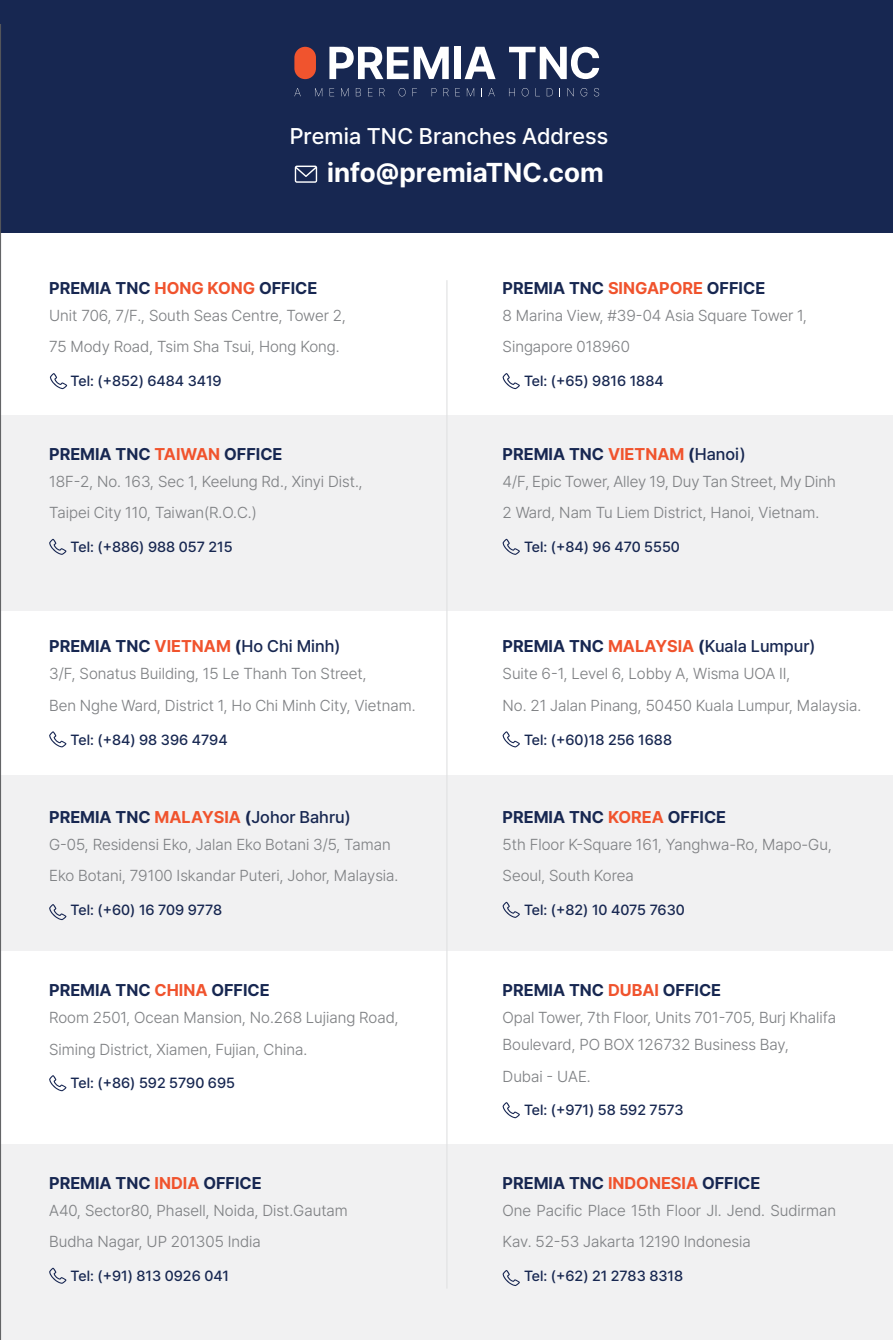
<style>
.page{position:relative;width:893px;height:1340px;background:#fff}
.page>*{position:absolute;margin:0;border:0;box-sizing:border-box;transform-origin:0 0}
.t1{font:700 27px "Pretendard";color:#fff}
.t2{font:500 22.5px "Pretendard";letter-spacing:.01em;color:#fff}
.t3{font:700 16.88px "Pretendard";color:#172751}
.t4{font:500 16.88px "Pretendard";color:#172751}
.t5{font:300 15.75px/31.5px "Pretendard";color:#808285}
.t6{font:500 14.62px "Pretendard";color:#172751}
.s1{color:#f0532d}
.s2{font-weight:500}
.s3{font-weight:700}
.s4{font-weight:700;color:#f0532d}
</style>
<div class="page">
<div style="left:1px;top:0;width:892px;height:232px;background:#172751"></div>
<div style="left:1px;top:416px;width:892px;height:195px;background:#f1f1f2"></div>
<div style="left:1px;top:775px;width:892px;height:175px;background:#f1f1f2"></div>
<div style="left:1px;top:1144px;width:892px;height:195px;background:#f1f1f2"></div>
<hr style="left:0;top:24px;width:1px;height:1315px;background:#58595b">
<hr style="left:446px;top:280px;width:1px;height:1008px;background:#e0e1e2">
<svg style="left:50px;top:373px;width:17px;height:16px"></svg>
<svg style="left:49px;top:538px;width:17px;height:17px"></svg>
<svg style="left:49px;top:731px;width:17px;height:16px"></svg>
<svg style="left:49px;top:904px;width:17px;height:16px"></svg>
<svg style="left:49px;top:1075px;width:17px;height:16px"></svg>
<svg style="left:49px;top:1267px;width:17px;height:16px"></svg>
<svg style="left:503px;top:373px;width:17px;height:16px"></svg>
<svg style="left:503px;top:538px;width:17px;height:17px"></svg>
<svg style="left:503px;top:731px;width:17px;height:16px"></svg>
<svg style="left:503px;top:901px;width:17px;height:16px"></svg>
<svg style="left:503px;top:1102px;width:17px;height:16px"></svg>
<svg style="left:503px;top:1270px;width:17px;height:15px"></svg>
<svg style="left:295px;top:166px;width:22px;height:17px"></svg>
<svg style="left:294px;top:88px;width:7px;height:8px"></svg>
<svg style="left:315px;top:88px;width:7px;height:8px"></svg>
<svg style="left:330px;top:88px;width:4px;height:8px"></svg>
<svg style="left:341px;top:88px;width:7px;height:8px"></svg>
<svg style="left:356px;top:88px;width:5px;height:8px"></svg>
<svg style="left:368px;top:88px;width:5px;height:8px"></svg>
<svg style="left:379px;top:88px;width:6px;height:8px"></svg>
<svg style="left:399px;top:88px;width:6px;height:8px"></svg>
<svg style="left:412px;top:88px;width:5px;height:8px"></svg>
<svg style="left:432px;top:88px;width:5px;height:8px"></svg>
<svg style="left:443px;top:88px;width:6px;height:8px"></svg>
<svg style="left:455px;top:88px;width:5px;height:8px"></svg>
<svg style="left:467px;top:88px;width:7px;height:8px"></svg>
<svg style="left:488px;top:88px;width:7px;height:8px"></svg>
<svg style="left:509px;top:88px;width:6px;height:8px"></svg>
<svg style="left:522px;top:88px;width:7px;height:8px"></svg>
<svg style="left:535px;top:88px;width:5px;height:8px"></svg>
<svg style="left:547px;top:88px;width:6px;height:8px"></svg>
<svg style="left:567px;top:88px;width:7px;height:8px"></svg>
<svg style="left:581px;top:88px;width:6px;height:8px"></svg>
<svg style="left:594px;top:88px;width:5px;height:8px"></svg>
<div style="left:294px;top:47px;width:22px;height:32px;background:#f0542e;border-radius:11px"></div>
<svg style="left:329px;top:47px;width:120px;height:32px"></svg>
<div style="left:454px;top:47px;width:7px;height:32px;background:#fff"></div>
<svg style="left:465px;top:47px;width:31px;height:32px"></svg>
<svg style="left:509px;top:47px;width:90px;height:32px"></svg>
<h2 class="t2" style="left:290px;top:120px;width:320px">Premia TNC Branches Address</h2>
<h1 class="t1" style="left:327px;top:153px;width:278px">info@premiaTNC.com</h1>
<p class="t3" style="left:49px;top:275px;width:270px">PREMIA TNC <span class="s1">HONG KONG</span> OFFICE</p>
<p class="t5" style="left:49px;top:299px;width:298px">Unit 706, 7/F., South Seas Centre, Tower 2,<br>75 Mody Road, Tsim Sha Tsui, Hong Kong.</p>
<p class="t6" style="left:71px;top:370px;width:153px">Tel: (+852) 6484 3419</p>
<p class="t3" style="left:49px;top:441px;width:235px">PREMIA TNC <span class="s1">TAIWAN</span> OFFICE</p>
<p class="t5" style="left:49px;top:465px;width:315px">18F-2, No. 163, Sec 1, Keelung Rd., Xinyi Dist.,<br>Taipei City 110, Taiwan(R.O.C.)</p>
<p class="t6" style="left:71px;top:536px;width:164px">Tel: (+886) 988 057 215</p>
<p class="t3" style="left:49px;top:634px;width:293px">PREMIA TNC <span class="s1">VIETNAM</span> (<span class="s2">Ho Chi Minh)</span></p>
<p class="t5" style="left:49px;top:657px;width:368px">3/F, Sonatus Building, 15 Le Thanh Ton Street,<br>Ben Nghe Ward, District 1, Ho Chi Minh City, Vietnam.</p>
<p class="t6" style="left:71px;top:729px;width:159px">Tel: (+84) 98 396 4794</p>
<p class="t4" style="left:49px;top:804px;width:303px"><span class="s3">PREMIA TNC</span> <span class="s4">MALAYSIA</span> <span class="s3">(</span>Johor Bahru)</p>
<p class="t5" style="left:49px;top:828px;width:351px">G-05, Residensi Eko, Jalan Eko Botani 3/5, Taman<br>Eko Botani, 79100 Iskandar Puteri, Johor, Malaysia.</p>
<p class="t6" style="left:71px;top:899px;width:153px">Tel: (+60) 16 709 9778</p>
<p class="t3" style="left:49px;top:977px;width:222px">PREMIA TNC <span class="s1">CHINA</span> OFFICE</p>
<p class="t5" style="left:49px;top:1001px;width:351px">Room 2501, Ocean Mansion, No.268 Lujiang Road,<br>Siming District, Xiamen, Fujian, China.</p>
<p class="t6" style="left:71px;top:1072px;width:166px">Tel: (+86) 592 5790 695</p>
<p class="t3" style="left:49px;top:1170px;width:214px">PREMIA TNC <span class="s1">INDIA</span> OFFICE</p>
<p class="t5" style="left:49px;top:1193px;width:300px">A40, Sector80, Phasell, Noida, Dist.Gautam<br>Budha Nagar, UP 201305 India</p>
<p class="t6" style="left:71px;top:1265px;width:160px">Tel: (+91) 813 0926 041</p>
<p class="t3" style="left:503px;top:275px;width:264px">PREMIA TNC <span class="s1">SINGAPORE</span> OFFICE</p>
<p class="t5" style="left:503px;top:299px;width:306px">8 Marina View, #39-04 Asia Square Tower 1,<br>Singapore 018960</p>
<p class="t6" style="left:524px;top:370px;width:141px">Tel: (+65) 9816 1884</p>
<p class="t3" style="left:503px;top:441px;width:245px">PREMIA TNC <span class="s1">VIETNAM</span> (<span class="s2">Hanoi)</span></p>
<p class="t5" style="left:503px;top:465px;width:335px">4/F, Epic Tower, Alley 19, Duy Tan Street, My Dinh<br>2 Ward, Nam Tu Liem District, Hanoi, Vietnam.</p>
<p class="t6" style="left:524px;top:536px;width:157px">Tel: (+84) 96 470 5550</p>
<p class="t4" style="left:503px;top:634px;width:314px"><span class="s3">PREMIA TNC</span> <span class="s4">MALAYSIA</span> <span class="s3">(</span>Kuala Lumpur)</p>
<p class="t5" style="left:503px;top:657px;width:360px">Suite 6-1, Level 6, Lobby A, Wisma UOA II,<br>No. 21 Jalan Pinang, 50450 Kuala Lumpur, Malaysia.</p>
<p class="t6" style="left:524px;top:729px;width:150px">Tel: (+60)18 256 1688</p>
<p class="t3" style="left:503px;top:804px;width:225px">PREMIA TNC <span class="s1">KOREA</span> OFFICE</p>
<p class="t5" style="left:503px;top:828px;width:331px">5th Floor K-Square 161, Yanghwa-Ro, Mapo-Gu,<br>Seoul, South Korea</p>
<p class="t6" style="left:524px;top:899px;width:162px">Tel: (+82) 10 4075 7630</p>
<p class="t3" style="left:503px;top:977px;width:220px">PREMIA TNC <span class="s1">DUBAI</span> OFFICE</p>
<p class="t5" style="left:503px;top:1003px;width:335px;line-height:27px">Opal Tower, 7th Floor, Units 701-705, Burj Khalifa<br>Boulevard, PO BOX 126732 Business Bay,</p>
<p class="t5" style="left:503px;top:1059px;width:90px">Dubai - UAE.</p>
<p class="t6" style="left:524px;top:1099px;width:161px">Tel: (+971) 58 592 7573</p>
<p class="t3" style="left:503px;top:1170px;width:259px">PREMIA TNC <span class="s1">INDONESIA</span> OFFICE</p>
<p class="t5" style="left:503px;top:1193px;width:335px">One Pacific Place 15th Floor Jl. Jend. Sudirman<br>Kav. 52-53 Jakarta 12190 Indonesia</p>
<p class="t6" style="left:524px;top:1265px;width:161px">Tel: (+62) 21 2783 8318</p>
</div>
